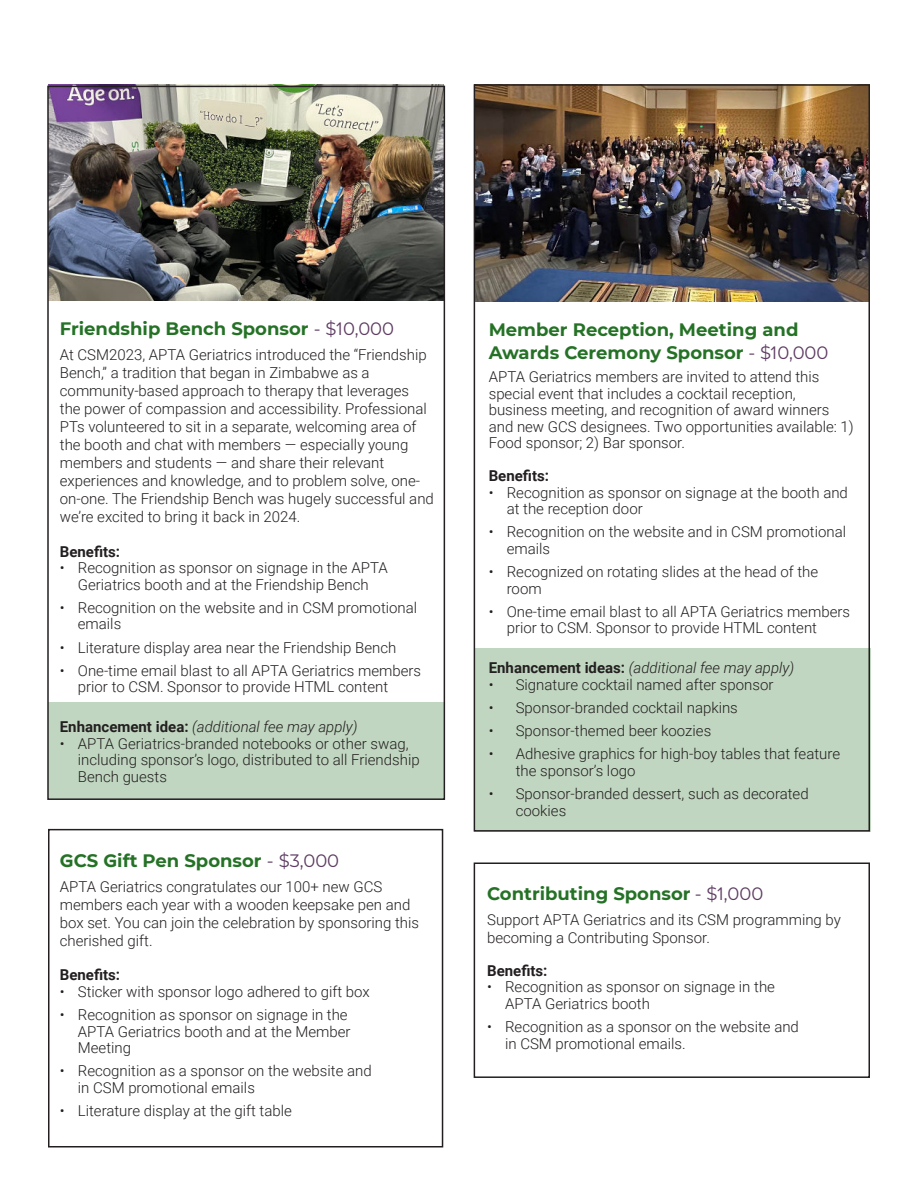
<style>
.page{position:relative;width:918px;height:1188px;background:#fff}
.page>*{position:absolute;margin:0;border:0;box-sizing:border-box;transform-origin:0 0}
.t1{font:700 18px/22.5px "APTA Sans";color:#257226}
.t2{font:300 15px/16.5px "Roboto";color:#231f20}
.t3{font:italic 300 15px "Roboto";color:#231f20}
.t4{font:700 15px "Roboto";color:#231f20}
.s1{font-weight:400;color:#5f3c63}
.s2{font-weight:700;font-style:normal}
</style>
<div class="page">
<img style="left:48px;top:85px;width:396px;height:216px">
<img style="left:477px;top:87px;width:390px;height:215px">
<div style="left:48px;top:703px;width:396px;height:97px;background:#c0d6c0"></div>
<div style="left:474px;top:648px;width:396px;height:184px;background:#c0d6c0"></div>
<div style="left:47px;top:86px;width:398px;height:714px;border:2px solid #231f20"></div>
<div style="left:48px;top:829px;width:395px;height:318px;border:2px solid #231f20"></div>
<div style="left:474px;top:862px;width:396px;height:216px;border:2px solid #231f20"></div>
<div style="left:474px;top:84px;width:396px;height:748px;border:2px solid #231f20"></div>
<p class="t1" style="left:60px;top:319px;width:336px">Friendship Bench Sponsor <span class="s1">- $10,000</span></p>
<p class="t2" style="left:60px;top:347px;width:376px;line-height:18px">At CSM2023, APTA Geriatrics introduced the “Friendship Bench,” a tradition that began in Zimbabwe as a community-based approach to therapy that leverages<br>the power of compassion and accessibility. Professional PTs volunteered to sit in a separate, welcoming area of the booth and chat with members — especially young members and students — and share their relevant experiences and knowledge, and to problem solve, one&shy;on-one. The Friendship Bench was hugely successful and we’re excited to bring it back in 2024.</p>
<p class="t4" style="left:60px;top:541px;width:62px">Benefits:</p>
<p class="t2" style="left:60px;top:561px;width:329px;text-align:center">• Recognition as sponsor on signage in the APTA<br>Geriatrics booth and at the Friendship Bench</p>
<p class="t2" style="left:78px;top:600px;width:341px;text-indent:-18px">• Recognition on the website and in CSM promotional emails</p>
<p class="t2" style="left:60px;top:640px;width:338px">• Literature display area near the Friendship Bench</p>
<p class="t2" style="left:78px;top:663px;width:345px;text-indent:-18px">• One-time email blast to all APTA Geriatrics members prior to CSM. Sponsor to provide HTML content</p>
<p class="t3" style="left:60px;top:720px;width:299px"><span class="s2">Enhancement idea:</span> (additional fee may apply)</p>
<p class="t2" style="left:78px;top:736px;width:343px;text-indent:-18px">• APTA Geriatrics-branded notebooks or other swag, including sponsor’s logo, distributed to all Friendship<br>Bench guests</p>
<p class="t1" style="left:60px;top:851px;width:281px">GCS Gift Pen Sponsor <span class="s1">- $3,000</span></p>
<p class="t2" style="left:60px;top:879px;width:361px;line-height:18px">APTA Geriatrics congratulates our 100+ new GCS members each year with a wooden keepsake pen and box set. You can join the celebration by sponsoring this cherished gift.</p>
<p class="t4" style="left:60px;top:964px;width:62px">Benefits:</p>
<p class="t2" style="left:60px;top:984px;width:311px">• Sticker with sponsor logo adhered to gift box</p>
<p class="t2" style="left:78px;top:1008px;width:274px;text-indent:-18px">• Recognition as sponsor on signage in the<br>APTA Geriatrics booth and at the Member<br>Meeting</p>
<p class="t2" style="left:78px;top:1064px;width:295px;text-indent:-18px">• Recognition as a sponsor on the website and in CSM promotional emails</p>
<p class="t2" style="left:60px;top:1104px;width:233px">• Literature display at the gift table</p>
<p class="t1" style="left:489px;top:320px;width:341px">Member Reception, Meeting and<br>Awards Ceremony Sponsor <span class="s1">- $10,000</span></p>
<p class="t2" style="left:489px;top:370px;width:367px">APTA Geriatrics members are invited to attend this special event that includes a cocktail reception, business meeting, and recognition of award winners and new GCS designees. Two opportunities available: 1)<br>Food sponsor; 2) Bar sponsor.</p>
<p class="t4" style="left:489px;top:465px;width:62px">Benefits:</p>
<p class="t2" style="left:507px;top:485px;width:343px;text-indent:-18px">• Recognition as sponsor on signage at the booth and at the reception door</p>
<p class="t2" style="left:507px;top:525px;width:341px;text-indent:-18px">• Recognition on the website and in CSM promotional emails</p>
<p class="t2" style="left:507px;top:565px;width:313px;text-indent:-18px">• Recognized on rotating slides at the head of the room</p>
<p class="t2" style="left:507px;top:604px;width:345px;text-indent:-18px">• One-time email blast to all APTA Geriatrics members prior to CSM. Sponsor to provide HTML content</p>
<p class="t3" style="left:489px;top:661px;width:307px"><span class="s2">Enhancement ideas:</span> (additional fee may apply)</p>
<p class="t2" style="left:489px;top:677px;width:286px">• Signature cocktail named after sponsor</p>
<p class="t2" style="left:489px;top:700px;width:251px">• Sponsor-branded cocktail napkins</p>
<p class="t2" style="left:489px;top:724px;width:224px">• Sponsor-themed beer koozies</p>
<p class="t2" style="left:516px;top:747px;width:326px;text-indent:-27px">• Adhesive graphics for high-boy tables that feature the sponsor’s logo</p>
<p class="t2" style="left:516px;top:787px;width:294px;text-indent:-27px">• Sponsor-branded dessert, such as decorated cookies</p>
<p class="t1" style="left:487px;top:884px;width:278px">Contributing Sponsor <span class="s1">- $1,000</span></p>
<p class="t2" style="left:487px;top:912px;width:355px;line-height:18px">Support APTA Geriatrics and its CSM programming by becoming a Contributing Sponsor.</p>
<p class="t4" style="left:487px;top:960px;width:62px">Benefits:</p>
<p class="t2" style="left:505px;top:980px;width:271px;text-indent:-18px">• Recognition as sponsor on signage in the<br>APTA Geriatrics booth</p>
<p class="t2" style="left:505px;top:1020px;width:295px;text-indent:-18px">• Recognition as a sponsor on the website and in CSM promotional emails.</p>
</div>
